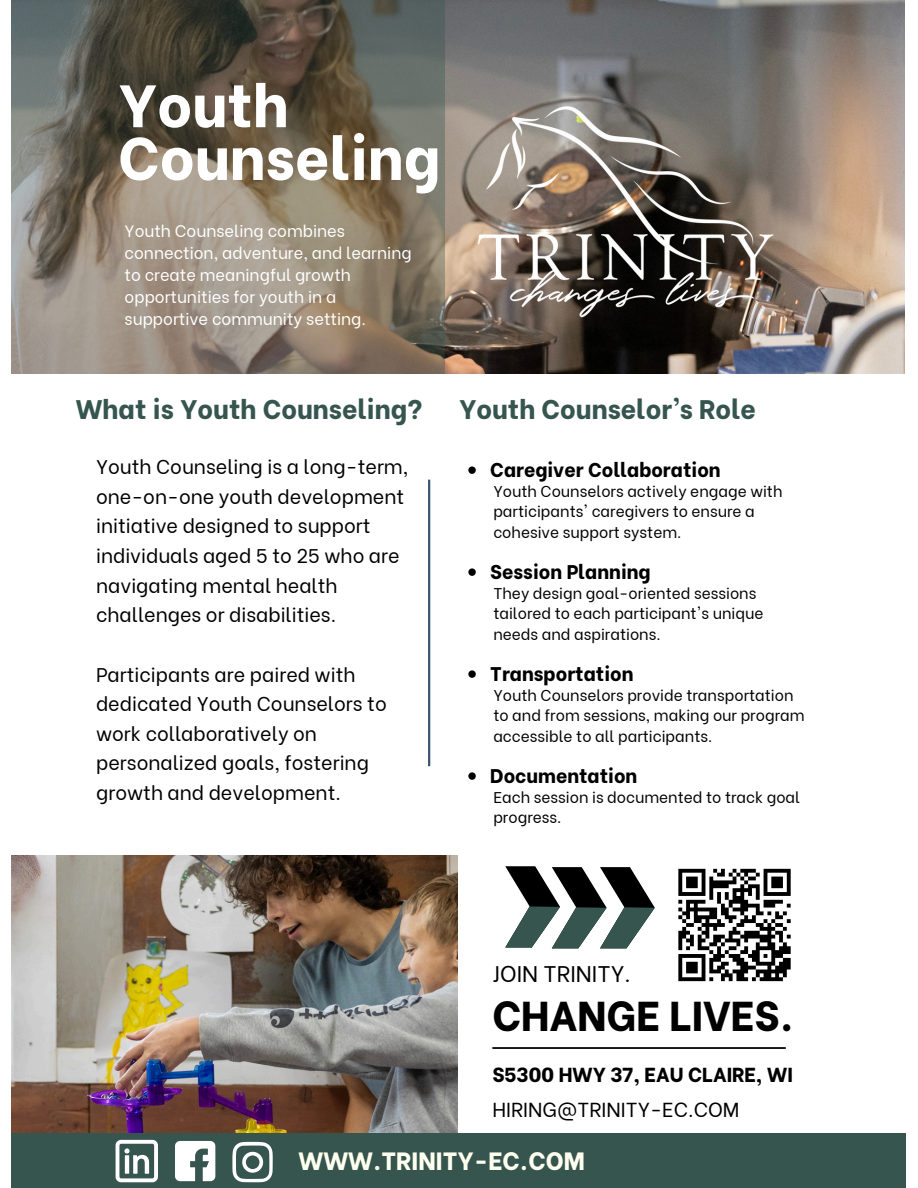
<style>
.page{position:relative;width:918px;height:1188px;background:#fff}
.page>*{position:absolute;margin:0;border:0;box-sizing:border-box;transform-origin:0 0}
.t1{font:800 59.85px/52.8px "Be Vietnam";color:#fff}
.t2{font:800 41.7px "Be Vietnam";color:#000}
.t3{font:800 26.85px "Be Vietnam";color:#36554f}
.t4{font:800 24.9px "Be Vietnam";color:#fffff0}
.t5{font:22.5px "Be Vietnam";color:#000}
.t6{font:800 20.25px "Be Vietnam";color:#000}
.t7{font:20.25px "Be Vietnam";color:#000}
.t8{font:19.8px/29.7px "Be Vietnam";color:#000}
.t9{font:800 19.8px "Be Vietnam";color:#000}
.t10{font:16.5px/22px "Be Vietnam";color:#fff}
.t11{font:15.45px/20.7px "Be Vietnam";color:#000}
</style>
<div class="page">
<img style="left:444px;top:0;width:460px;height:374px">
<img style="left:11px;top:856px;width:447px;height:277px">
<div style="left:11px;top:1133px;width:894px;height:55px;background:#36554f"></div>
<svg style="left:232px;top:1142px;width:41px;height:40px"></svg>
<svg style="left:175px;top:1141px;width:40px;height:40px"></svg>
<svg style="left:116px;top:1140px;width:42px;height:42px"></svg>
<svg style="left:11px;top:0;width:433px;height:374px;background:#7a7163"></svg>
<img style="left:457px;top:93px;width:337px;height:237px">
<hr style="left:492px;top:1047px;width:294px;height:2px;background:#000">
<svg style="left:505px;top:866px;width:150px;height:82px"></svg>
<svg style="left:678px;top:868px;width:113px;height:114px"></svg>
<svg style="left:468px;top:466px;width:8px;height:8px"></svg>
<svg style="left:468px;top:568px;width:8px;height:8px"></svg>
<svg style="left:468px;top:670px;width:8px;height:8px"></svg>
<svg style="left:468px;top:772px;width:8px;height:8px"></svg>
<hr style="left:428px;top:480px;width:2px;height:286px;background:#39556f">
<p class="t1" style="left:118px;top:73px;width:324px">Youth<br>Counseling</p>
<h1 class="t10" style="left:125px;top:219px;width:289px">Youth Counseling combines connection, adventure, and learning to create meaningful growth opportunities for youth in a supportive community setting.</h1>
<p class="t3" style="left:76px;top:387px;width:348px">What is Youth Counseling?</p>
<p class="t8" style="left:96px;top:450px;width:314px">Youth Counseling is a long-term, one-on-one youth development initiative designed to support individuals aged 5 to 25 who are navigating mental health challenges or disabilities.</p>
<p class="t8" style="left:96px;top:657px;width:292px">Participants are paired with dedicated Youth Counselors to work collaboratively on personalized goals, fostering growth and development.</p>
<p class="t3" style="left:459px;top:387px;width:298px">Youth Counselor’s Role</p>
<p class="t9" style="left:490px;top:453px;width:232px">Caregiver Collaboration</p>
<p class="t11" style="left:493px;top:479px;width:291px">Youth Counselors actively engage with participants' caregivers to ensure a cohesive support system.</p>
<p class="t9" style="left:490px;top:555px;width:162px">Session Planning</p>
<p class="t11" style="left:493px;top:581px;width:272px">They design goal-oriented sessions tailored to each participant's unique needs and aspirations.</p>
<p class="t9" style="left:490px;top:657px;width:145px">Transportation</p>
<p class="t11" style="left:493px;top:683px;width:313px">Youth Counselors provide transportation to and from sessions, making our program accessible to all participants.</p>
<p class="t9" style="left:490px;top:759px;width:149px">Documentation</p>
<p class="t11" style="left:493px;top:785px;width:308px">Each session is documented to track goal progress.</p>
<h4 class="t5" style="left:492px;top:955px;width:140px">JOIN TRINITY.</h4>
<h4 class="t2" style="left:492px;top:981px;width:303px">CHANGE LIVES.</h4>
<p class="t6" style="left:492px;top:1058px;width:302px">S5300 HWY 37, EAU CLAIRE, WI</p>
<p class="t7" style="left:492px;top:1093px;width:249px">HIRING@TRINITY-EC.COM</p>
<p class="t4" style="left:299px;top:1141px;width:288px">WWW.TRINITY-EC.COM</p>
</div>
